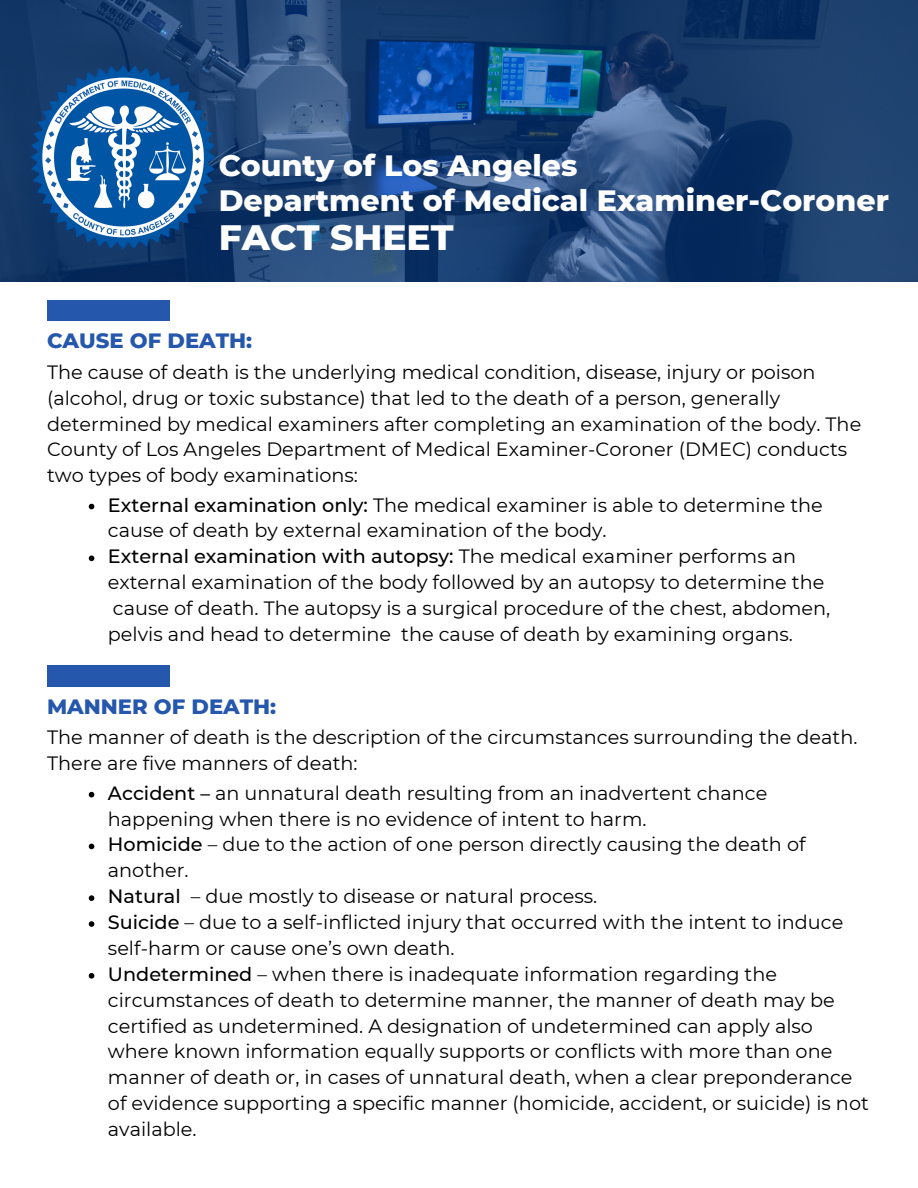
<style>
.page{position:relative;width:918px;height:1188px;background:#fff}
.page>*{position:absolute;margin:0;border:0;box-sizing:border-box;transform-origin:0 0}
.t1{font:800 36px "Montserrat";color:#fefefe}
.t2{font:800 30px "Montserrat";color:#fefefe}
.t3{font:800 21.15px "Montserrat";color:#2557ac}
.t4{font:19.2px/25.8px "Montserrat";color:#000}
.s1{font-weight:500}
</style>
<div class="page">
<svg style="left:0;top:0;width:918px;height:282px;background:#1d4375"></svg>
<div style="left:47px;top:300px;width:123px;height:21px;background:#2557ac"></div>
<img style="left:27px;top:61px;width:191px;height:191px">
<svg style="left:89px;top:504px;width:5px;height:5px"></svg>
<svg style="left:89px;top:555px;width:5px;height:6px"></svg>
<div style="left:47px;top:665px;width:123px;height:21px;background:#2557ac"></div>
<svg style="left:89px;top:792px;width:5px;height:5px"></svg>
<svg style="left:89px;top:844px;width:5px;height:5px"></svg>
<svg style="left:89px;top:895px;width:5px;height:6px"></svg>
<svg style="left:89px;top:921px;width:5px;height:6px"></svg>
<svg style="left:89px;top:973px;width:5px;height:6px"></svg>
<p class="t2" style="left:219px;top:147px;width:360px">County of Los Angeles</p>
<p class="t2" style="left:219px;top:182px;width:672px">Department of Medical Examiner-Coroner</p>
<p class="t1" style="left:219px;top:215px;width:236px">FACT SHEET</p>
<p class="t3" style="left:47px;top:327px;width:207px">CAUSE OF DEATH:</p>
<p class="t4" style="left:47px;top:359px;width:816px">The cause of death is the underlying medical condition, disease, injury or poison (alcohol, drug or toxic substance) that led to the death of a person, generally determined by medical examiners after completing an examination of the body. The County of Los Angeles Department of Medical Examiner-Coroner (DMEC) conducts two types of body examinations:</p>
<p class="t4" style="left:108px;top:492px;width:716px"><span class="s1">External examination only:</span> The medical examiner is able to determine the cause of death by external examination of the body.</p>
<p class="t4" style="left:108px;top:544px;width:724px"><span class="s1">External examination with autopsy:</span> The medical examiner performs an external examination of the body followed by an autopsy to determine the cause of death. The autopsy is a surgical procedure of the chest, abdomen, pelvis and head to determine the cause of death by examining organs.</p>
<p class="t3" style="left:47px;top:693px;width:231px">MANNER OF DEATH:</p>
<p class="t4" style="left:47px;top:724px;width:812px">The manner of death is the description of the circumstances surrounding the death.<br>There are five manners of death:</p>
<p class="t4" style="left:108px;top:780px;width:661px"><span class="s1">Accident –</span> an unnatural death resulting from an inadvertent chance happening when there is no evidence of intent to harm.</p>
<p class="t4" style="left:108px;top:832px;width:699px"><span class="s1">Homicide</span> – due to the action of one person directly causing the death of another.</p>
<p class="t4" style="left:108px;top:883px;width:491px"><span class="s1">Natural</span> – due mostly to disease or natural process.</p>
<p class="t4" style="left:108px;top:909px;width:737px"><span class="s1">Suicide</span> – due to a self-inflicted injury that occurred with the intent to induce self-harm or cause one’s own death.</p>
<p class="t4" style="left:108px;top:961px;width:762px"><span class="s1">Undetermined</span> – when there is inadequate information regarding the circumstances of death to determine manner, the manner of death may be certified as undetermined. A designation of undetermined can apply also where known information equally supports or conflicts with more than one manner of death or, in cases of unnatural death, when a clear preponderance of evidence supporting a specific manner (homicide, accident, or suicide) is not available.</p>
</div>
